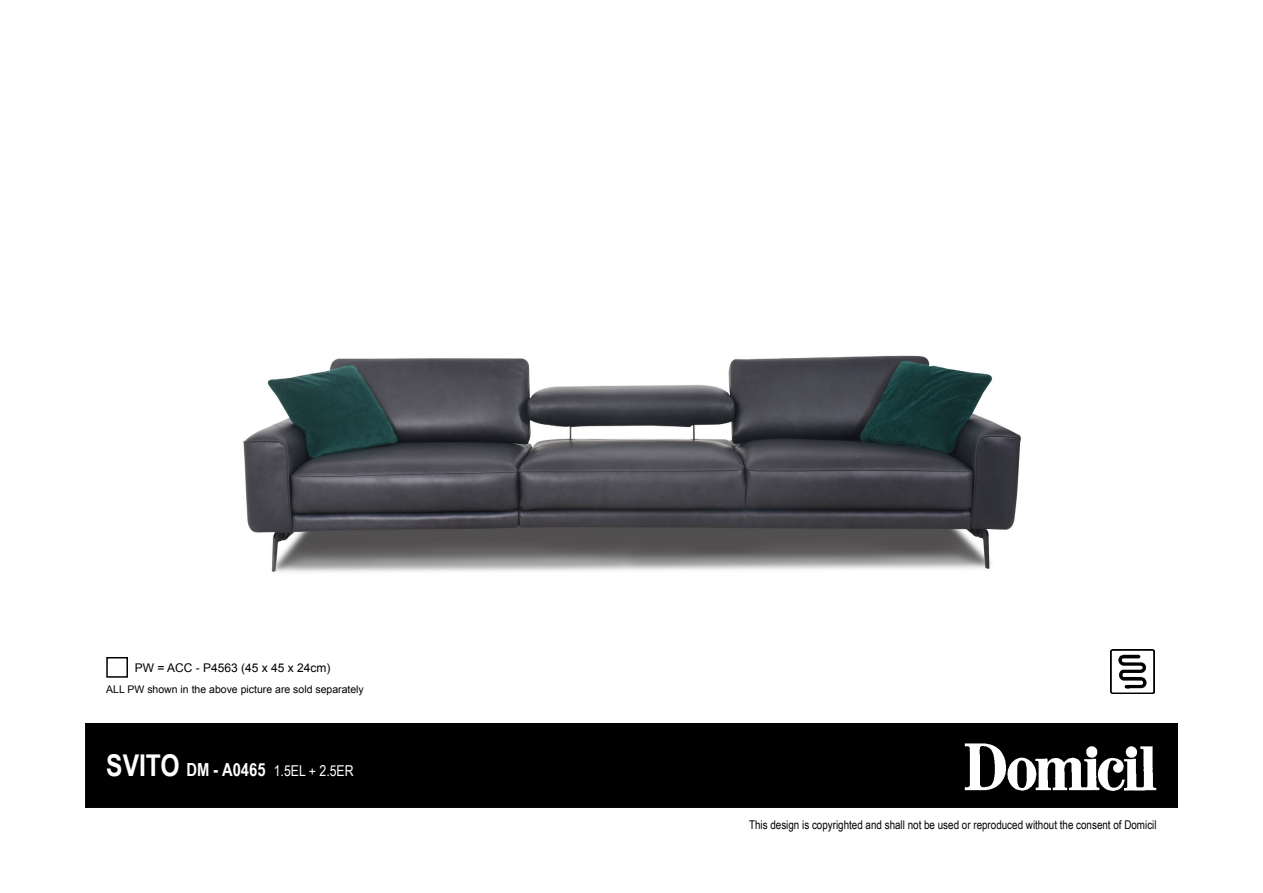
<style>
.page{position:relative;width:1263px;height:893px;background:#fff}
.page>*{position:absolute;margin:0;border:0;box-sizing:border-box;transform-origin:0 0}
.t1{font:15px "Arial Narrow";color:#fff}
.t2{font:12px "Arial Narrow";color:#000}
.t3{font:12px "Arial";color:#000}
.t4{font:10.5px "Arial";color:#000}
.s1{font-weight:700;font-size:30px}
.s2{font-weight:700;font-size:18px}
</style>
<div class="page">
<hr style="left:85px;top:127px;width:1093px;height:1px;background:#000">
<div style="left:86px;top:724px;width:1091px;height:83px;background:#000"></div>
<div style="left:85px;top:723px;width:1093px;height:85px;border:2px solid #000"></div>
<img style="left:964px;top:743px;width:193px;height:48px">
<img style="left:243px;top:355px;width:778px;height:217px">
<img style="left:1110px;top:649px;width:45px;height:45px">
<div style="left:106px;top:657px;width:22px;height:21px;border:2px solid #000"></div>
<p class="t3" style="left:135px;top:660px;width:197px">PW = ACC - P4563 (45 x 45 x 24cm)</p>
<p class="t4" style="left:106px;top:682px;width:259px">ALL PW shown in the above picture are sold separately</p>
<p class="t1" style="left:106px;top:760px;width:249px"><span class="s1">SVITO</span> <span class="s2">DM - A0465</span> 1.5EL + 2.5ER</p>
<p class="t2" style="left:749px;top:816px;width:409px">This design is copyrighted and shall not be used or reproduced without the consent of Domicil</p>
</div>
